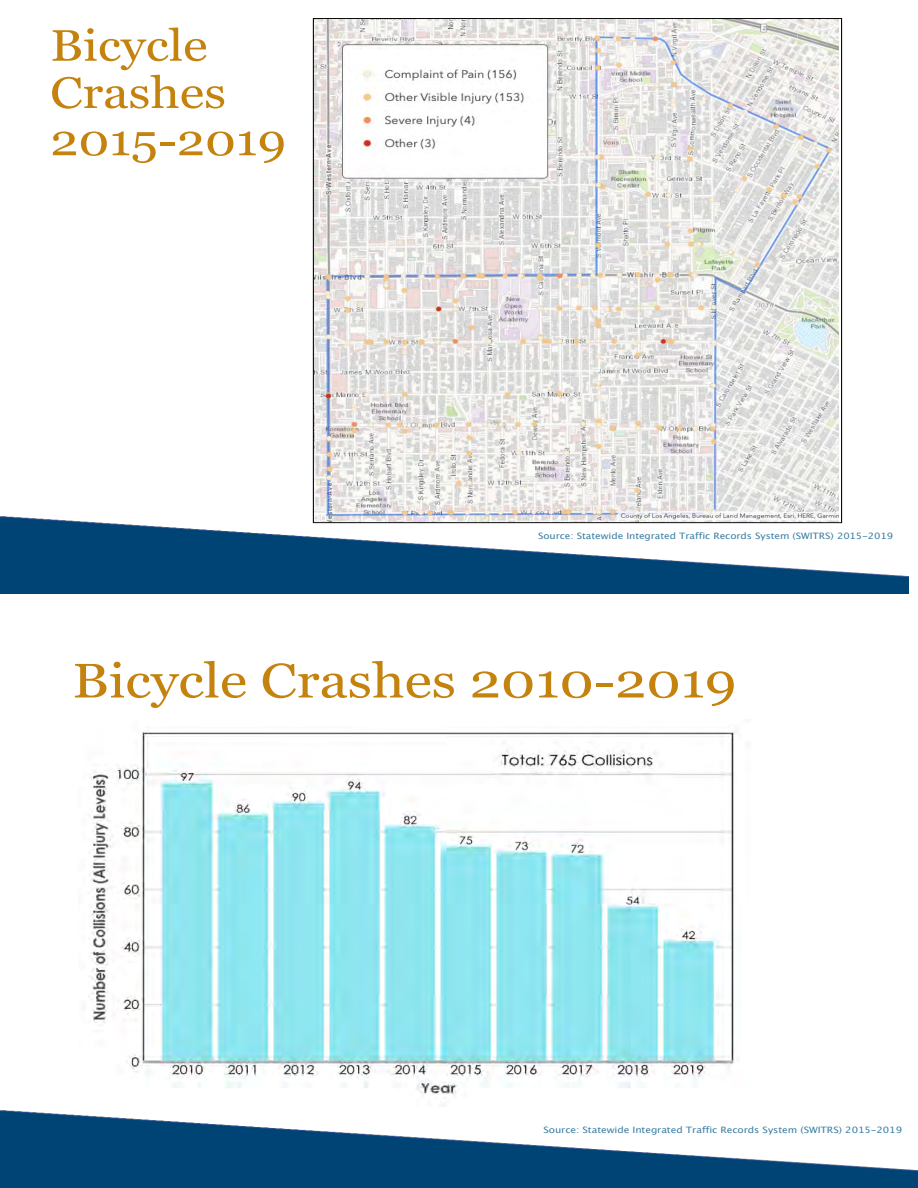
<style>
.page{position:relative;width:918px;height:1188px;background:#fff}
.page>*{position:absolute;margin:0;border:0;box-sizing:border-box;transform-origin:0 0}
.t1{font:48.45px "Georgia";color:#c4830e;scale:1.16 1}
.t2{font:43.95px/47.2px "Georgia";color:#c4830e;scale:1.15 1}
.t3{font:8.85px "Lucida Grande";letter-spacing:-.005em;color:#3b7ea2;scale:1.15 1}
.t4{font:8.85px "Lucida Grande";letter-spacing:-.005em;color:#3b7ea2;scale:1.16 1}
</style>
<div class="page">
<img style="left:0;top:486px;width:909px;height:108px">
<img style="left:315px;top:20px;width:523px;height:501px">
<img style="left:339px;top:42px;width:216px;height:140px">
<img style="left:0;top:1110px;width:918px;height:78px">
<img style="left:89px;top:731px;width:648px;height:367px">
<h2 class="t2" style="left:50px;top:20px;width:207px">Bicycle<br>Crashes<br>2015-2019</h2>
<p class="t3" style="left:538px;top:530px;width:310px">Source: Statewide Integrated Traffic Records System (SWITRS) 2015-2019</p>
<h1 class="t1" style="left:72px;top:645px;width:574px">Bicycle Crashes 2010-2019</h1>
<p class="t4" style="left:543px;top:1124px;width:311px">Source: Statewide Integrated Traffic Records System (SWITRS) 2015-2019</p>
</div>
